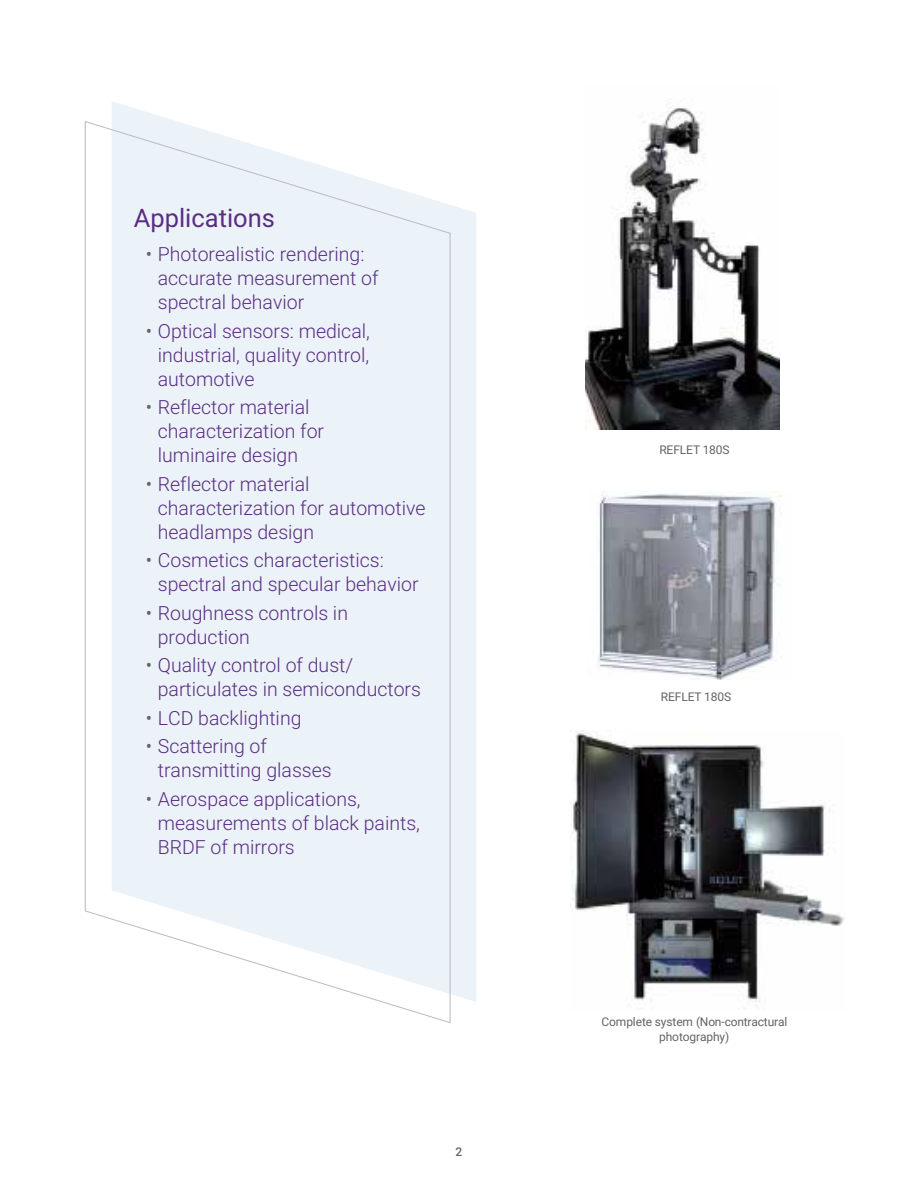
<style>
.page{position:relative;width:918px;height:1188px;background:#fff}
.page>*{position:absolute;margin:0;border:0;box-sizing:border-box;transform-origin:0 0}
.HEADING_1{font:25.5px "Roboto";color:#5a2c82}
.t1{font:300 19.5px/24px "Roboto";color:#5a2c82}
.FIGURE_CAPTION{font:12px/15px "Roboto";letter-spacing:-.01em;color:#636466;text-align:center}
.t2{font:500 12px "Roboto";color:#636466}
.s1{color:#636466}
.s2{font-style:inherit}
</style>
<div class="page">
<svg style="left:112px;top:101px;width:364px;height:901px;fill:#ebf2f8"></svg>
<svg style="left:84px;top:115px;width:367px;height:908px"></svg>
<img style="left:585px;top:104px;width:194px;height:326px">
<img style="left:598px;top:492px;width:184px;height:187px">
<img style="left:570px;top:730px;width:274px;height:279px">
<p class="HEADING_1" style="left:134px;top:200px;width:143px">Applications</p>
<p class="t1" style="left:158px;top:241px;width:222px;text-indent:-12px"><span class="s1">•</span> Photorealistic rendering: accurate measurement of spectral behavior</p>
<p class="t1" style="left:158px;top:318px;width:214px;text-align:justify;text-indent:-12px"><span class="s1">•</span> Optical sensors: medical, industrial, quality control, automotive</p>
<p class="t1" style="left:158px;top:394px;width:168px;text-indent:-12px"><span class="s1">•</span> Reflector material characterization for luminaire design</p>
<p class="t1" style="left:158px;top:471px;width:269px;text-indent:-12px"><span class="s1">•</span> Reflector material characterization for automotive headlamps design</p>
<p class="t1" style="left:158px;top:547px;width:262px;text-indent:-12px"><span class="s1">•</span> Cosmetics characteristics: spectral and specular behavior</p>
<p class="t1" style="left:158px;top:600px;width:192px;text-indent:-12px"><span class="s1">•</span> Roughness controls in production</p>
<p class="t1" style="left:158px;top:652px;width:265px;text-indent:-12px"><span class="s1">•</span> Quality control of dust/ particulates in semiconductors</p>
<p class="t1" style="left:146px;top:705px;width:157px"><span class="s1">•</span> LCD backlighting</p>
<p class="t1" style="left:158px;top:733px;width:175px;text-indent:-12px"><span class="s1">•</span> Scattering of transmitting glasses</p>
<p class="t1" style="left:158px;top:786px;width:264px;text-indent:-12px"><span class="s1">•</span> Aerospace applications, measurements of black paints,<br>BRDF of mirrors</p>
<p class="t2" style="left:456px;top:1144px;width:8px">2</p>
<p class="FIGURE_CAPTION" style="left:659px;top:442px;width:72px">REFLET 180S</p>
<p class="FIGURE_CAPTION" style="left:661px;top:689px;width:72px">REFLET 180S</p>
<p class="FIGURE_CAPTION" style="left:602px;top:1014px;width:187px">Complete system (<span class="s2">Non-contractural </span>photography)</p>
</div>
